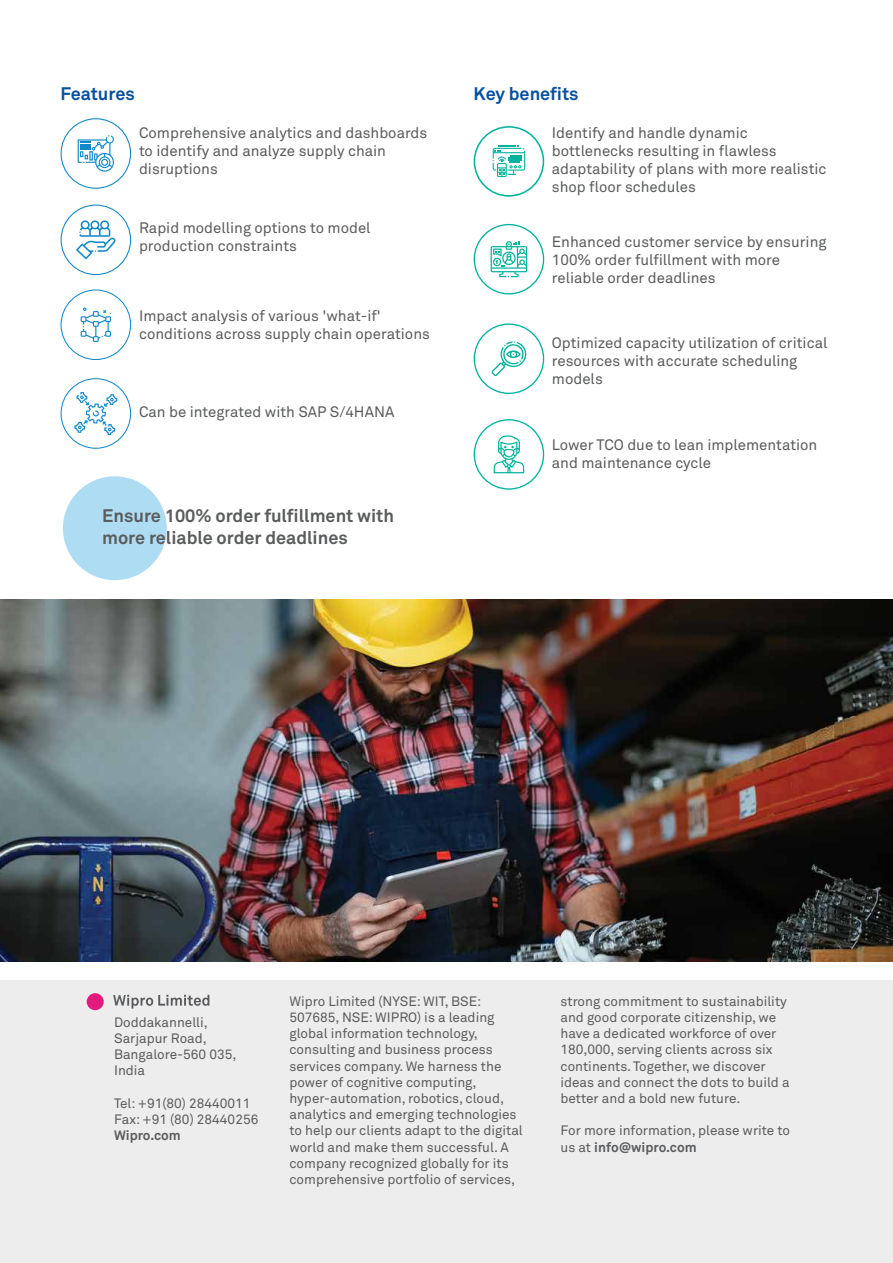
<style>
.page{position:relative;width:893px;height:1263px;background:#fff}
.page>*{position:absolute;margin:0;border:0;box-sizing:border-box;transform-origin:0 0}
.t1{font:700 18px/21.6px "Wipro Akkurat";color:#5a5b5c}
.t2{font:700 18px "Wipro Akkurat";color:#06509f}
.t3{font:15px/18px "Wipro Akkurat";color:#5a5b5c}
.t4{font:13.5px/16.2px "Wipro Akkurat";color:#5a5b5c}
.t5{font:700 13.5px "Wipro Akkurat";color:#5a5b5c}
.s1{font-weight:700}
</style>
<div class="page">
<div style="left:0;top:981px;width:893px;height:282px;background:#ededee"></div>
<div style="left:87px;top:993px;width:17px;height:17px;background:#e21b7d;border-radius:50%"></div>
<svg style="left:113px;top:995px;width:96px;height:13px"></svg>
<div style="left:63px;top:476px;width:104px;height:104px;background:#aeddf3;border-radius:50%"></div>
<svg style="left:474px;top:323px;width:70px;height:71px"></svg>
<div style="left:475px;top:325px;width:68px;height:68px;background:#fff;border-radius:50%"></div>
<svg style="left:474px;top:126px;width:70px;height:71px"></svg>
<div style="left:475px;top:128px;width:68px;height:67px;background:#fff;border-radius:50%"></div>
<svg style="left:474px;top:224px;width:70px;height:70px"></svg>
<div style="left:475px;top:225px;width:68px;height:68px;background:#fff;border-radius:50%"></div>
<svg style="left:61px;top:118px;width:70px;height:71px"></svg>
<div style="left:62px;top:119px;width:68px;height:69px;background:#fff;border-radius:50%"></div>
<svg style="left:78px;top:135px;width:36px;height:37px"></svg>
<svg style="left:61px;top:205px;width:70px;height:70px"></svg>
<div style="left:62px;top:206px;width:68px;height:68px;background:#fff;border-radius:50%"></div>
<svg style="left:76px;top:220px;width:40px;height:39px"></svg>
<svg style="left:61px;top:289px;width:70px;height:71px"></svg>
<div style="left:62px;top:290px;width:68px;height:69px;background:#fff;border-radius:50%"></div>
<svg style="left:81px;top:307px;width:30px;height:35px"></svg>
<svg style="left:61px;top:378px;width:70px;height:71px"></svg>
<div style="left:62px;top:379px;width:68px;height:69px;background:#fff;border-radius:50%"></div>
<svg style="left:492px;top:341px;width:34px;height:35px"></svg>
<svg style="left:474px;top:419px;width:70px;height:71px"></svg>
<div style="left:475px;top:420px;width:68px;height:68px;background:#fff;border-radius:50%"></div>
<svg style="left:491px;top:241px;width:36px;height:37px"></svg>
<svg style="left:492px;top:146px;width:34px;height:31px"></svg>
<img style="left:0;top:599px;width:893px;height:363px">
<svg style="left:494px;top:435px;width:30px;height:38px"></svg>
<svg style="left:74px;top:392px;width:43px;height:43px"></svg>
<h1 class="t2" style="left:60px;top:83px;width:76px">Features</h1>
<p class="t3" style="left:139px;top:123px;width:290px">Comprehensive analytics and dashboards to identify and analyze supply chain disruptions</p>
<p class="t3" style="left:139px;top:219px;width:233px">Rapid modelling options to model production constraints</p>
<p class="t3" style="left:139px;top:307px;width:292px">Impact analysis of various 'what-if' conditions across supply chain operations</p>
<p class="t3" style="left:139px;top:403px;width:257px">Can be integrated with SAP S/4HANA</p>
<h1 class="t1" style="left:102px;top:505px;width:293px">Ensure 100% order fulfillment with more reliable order deadlines</h1>
<h1 class="t2" style="left:474px;top:83px;width:107px">Key benefits</h1>
<p class="t3" style="left:552px;top:124px;width:276px">Identify and handle dynamic bottlenecks resulting in flawless adaptability of plans with more realistic shop floor schedules</p>
<p class="t3" style="left:552px;top:232px;width:276px">Enhanced customer service by ensuring<br>100% order fulfillment with more reliable order deadlines</p>
<p class="t3" style="left:552px;top:334px;width:277px">Optimized capacity utilization of critical resources with accurate scheduling models</p>
<p class="t3" style="left:552px;top:435px;width:267px">Lower TCO due to lean implementation and maintenance cycle</p>
<p class="t4" style="left:114px;top:1014px;width:124px">Doddakannelli,<br>Sarjapur Road,<br>Bangalore-560 035,<br>India</p>
<p class="t4" style="left:114px;top:1095px;width:146px">Tel: +91(80) 28440011<br>Fax: +91 (80) 28440256</p>
<p class="t5" style="left:114px;top:1127px;width:68px">Wipro.com</p>
<p class="t4" style="left:289px;top:993px;width:235px">Wipro Limited (NYSE: WIT, BSE:<br>507685, NSE: WIPRO) is a leading global information technology, consulting and business process services company. We harness the power of cognitive computing, hyper-automation, robotics, cloud, analytics and emerging technologies to help our clients adapt to the digital world and make them successful. A company recognized globally for its comprehensive portfolio of services,</p>
<p class="t4" style="left:560px;top:993px;width:231px">strong commitment to sustainability and good corporate citizenship, we have a dedicated workforce of over 180,000, serving clients across six continents. Together, we discover ideas and connect the dots to build a better and a bold new future.</p>
<p class="t4" style="left:560px;top:1123px;width:231px">For more information, please write to us at <span class="s1">info@wipro.com</span></p>
</div>
